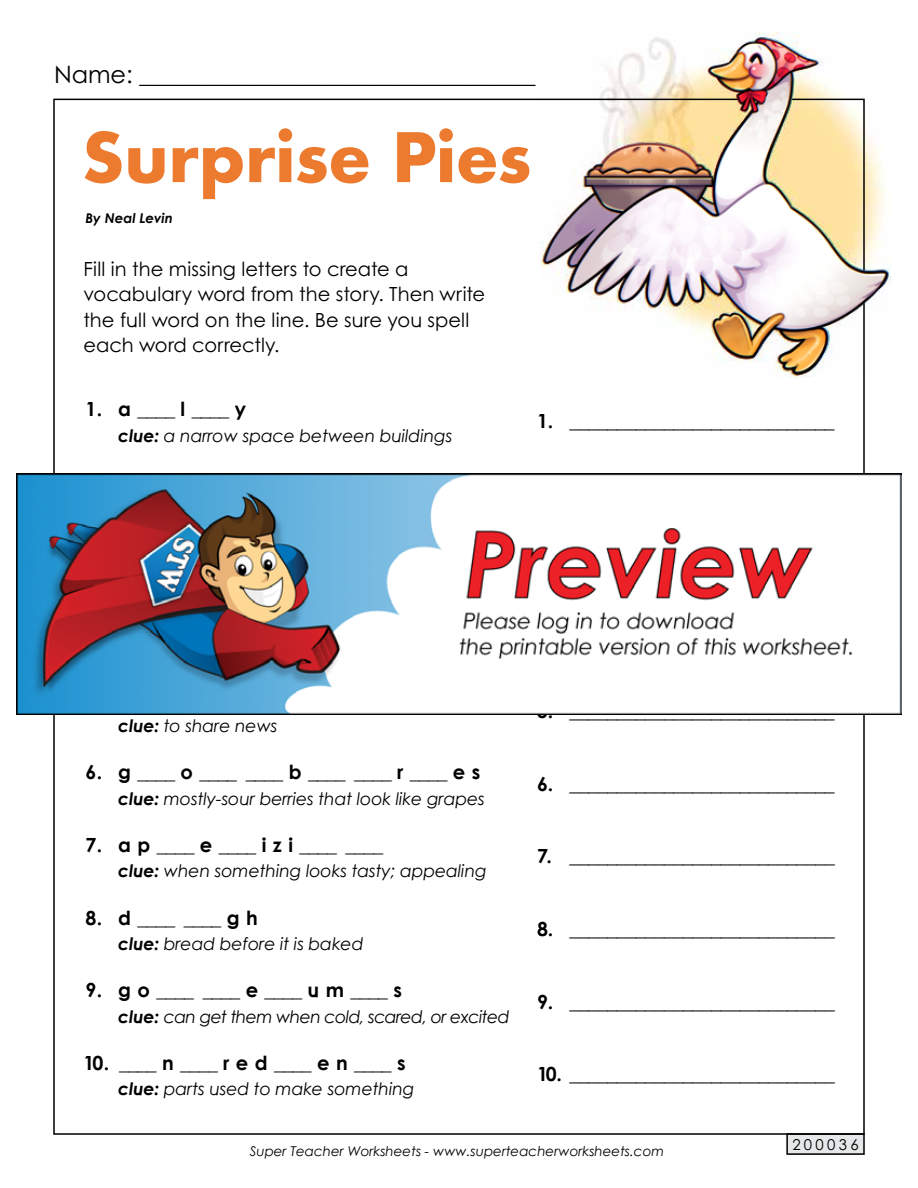
<style>
.page{position:relative;width:918px;height:1188px;background:#fff}
.page>*{position:absolute;margin:0;border:0;box-sizing:border-box;transform-origin:0 0}
.t1{font:700 75px "Aharoni";letter-spacing:-.005em;color:#ec7a2f}
.t2{font:24px "Century STW4";color:#000}
.t3{font:19.5px/25.5px "Century STW4";letter-spacing:.005em;color:#000}
.t4{font:700 19.5px "Century STW4";color:#000}
.t5{font:italic 17.25px "Century STW4";letter-spacing:-.005em;color:#000}
.t6{font:italic 17.25px "Century STW4";letter-spacing:-.035em;color:#000}
.t7{font:15px "Century STW4";letter-spacing:.22em;color:#000}
.t8{font:italic 13.5px "Century Gothic 2";color:#000}
.t9{font:italic 700 13.5px "Century STW3";color:#000}
.s1{font-weight:700}
</style>
<div class="page">
<img style="left:539px;top:33px;width:352px;height:344px">
<div style="left:787px;top:1134px;width:77px;height:20px;background:#e6e7e8"></div>
<div style="left:786px;top:1133px;width:79px;height:22px;border:2px solid #000"></div>
<img style="left:16px;top:473px;width:886px;height:242px">
<p class="t2" style="left:54px;top:57px;width:483px">Name: _________________________________</p>
<h1 class="t1" style="left:82px;top:127px;width:451px">Surprise Pies</h1>
<p class="t9" style="left:85px;top:207px;width:89px">By Neal Levin</p>
<p class="t3" style="left:83px;top:256px;width:403px">Fill in the missing letters to create a vocabulary word from the story. Then write the full word on the line. Be sure you spell each word correctly.</p>
<p class="t4" style="left:86px;top:394px;width:162px">1. a ____ l ____ y</p>
<p class="t5" style="left:118px;top:424px;width:336px"><span class="s1">clue:</span> a narrow space between buildings</p>
<p class="t3" style="left:537px;top:408px;width:299px"><span class="s1">1.</span> ____________________________</p>
<p class="t5" style="left:118px;top:714px;width:161px"><span class="s1">clue:</span> to share news</p>
<p class="t4" style="left:86px;top:757px;width:396px">6. g ____ o ____ ____ b ____ ____ r ____ e s</p>
<p class="t5" style="left:118px;top:787px;width:368px"><span class="s1">clue:</span> mostly-sour berries that look like grapes</p>
<p class="t4" style="left:86px;top:830px;width:299px">7. a p ____ e ____ i z i ____ ____</p>
<p class="t5" style="left:118px;top:859px;width:370px"><span class="s1">clue:</span> when something looks tasty; appealing</p>
<p class="t4" style="left:86px;top:903px;width:174px">8. d ____ ____ g h</p>
<p class="t5" style="left:118px;top:932px;width:247px"><span class="s1">clue:</span> bread before it is baked</p>
<p class="t4" style="left:86px;top:975px;width:318px">9. g o ____ ____ e ____ u m ____ s</p>
<p class="t6" style="left:118px;top:1004px;width:393px"><span class="s1">clue:</span> can get them when cold, scared, or excited</p>
<p class="t4" style="left:83px;top:1048px;width:324px">10. ____ n ____ r e d ____ e n ____ s</p>
<p class="t5" style="left:118px;top:1077px;width:298px"><span class="s1">clue:</span> parts used to make something</p>
<p class="t3" style="left:537px;top:698px;width:299px"><span class="s1">5.</span> ____________________________</p>
<p class="t3" style="left:537px;top:771px;width:299px"><span class="s1">6.</span> ____________________________</p>
<p class="t3" style="left:537px;top:843px;width:299px"><span class="s1">7.</span> ____________________________</p>
<p class="t3" style="left:537px;top:916px;width:299px"><span class="s1">8.</span> ____________________________</p>
<p class="t3" style="left:537px;top:988px;width:299px"><span class="s1">9.</span> ____________________________</p>
<p class="t3" style="left:537px;top:1061px;width:299px"><span class="s1">10.</span> ____________________________</p>
<p class="t8" style="left:250px;top:1142px;width:416px">Super Teacher Worksheets - www.superteacherworksheets.com</p>
<p class="t7" style="left:792px;top:1134px;width:68px">200036</p>
</div>
